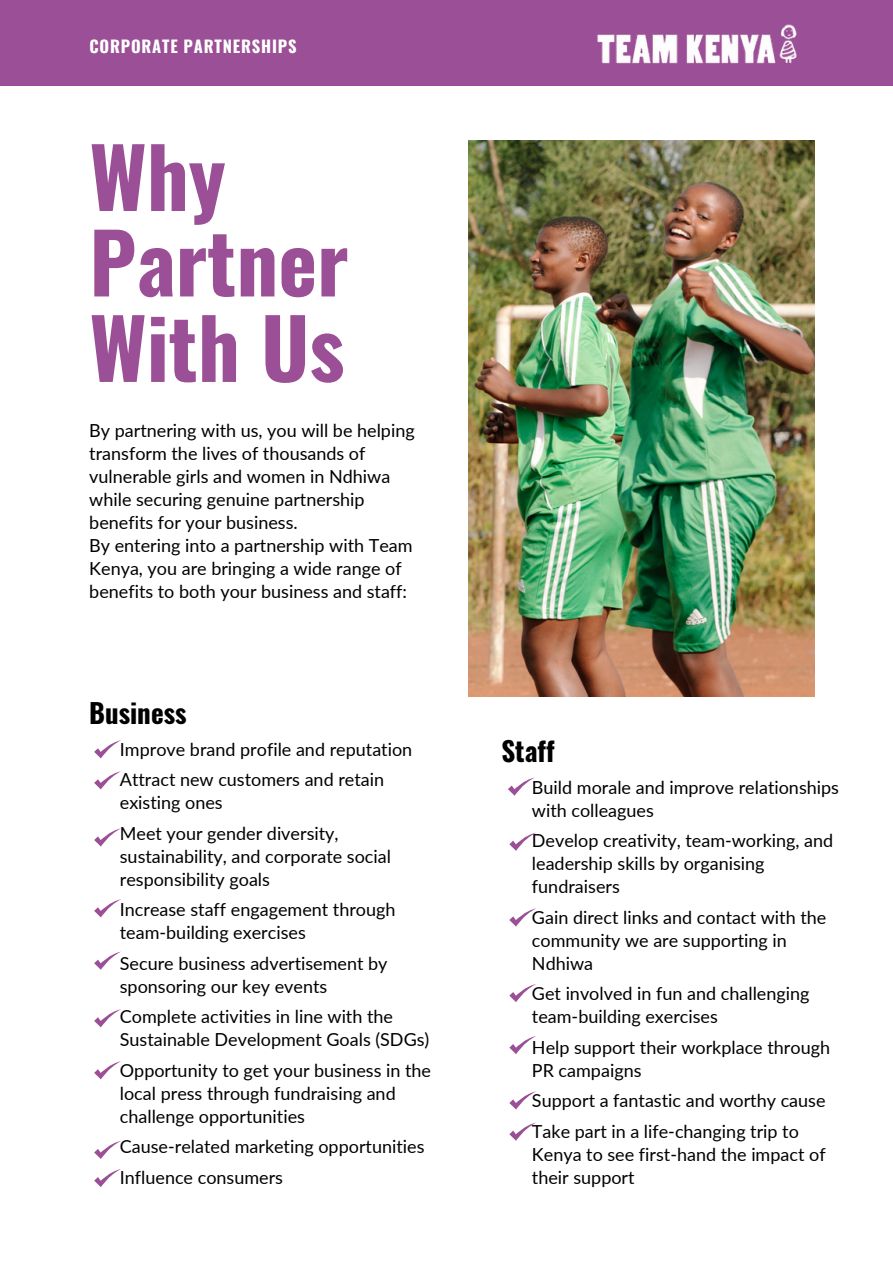
<style>
.page{position:relative;width:893px;height:1264px;background:#fff}
.page>*{position:absolute;margin:0;border:0;box-sizing:border-box;transform-origin:0 0}
.t1{font:700 82.35px/85.5px "Oswald";color:#9b4f96}
.t2{font:700 27px "Oswald";color:#000}
.t3{font:18px/23px "Lato";color:#000}
.t4{font:700 16.5px "Oswald";letter-spacing:.05em;color:#fff}
</style>
<div class="page">
<div style="left:0;top:0;width:892px;height:89px;background:#9b4f96"></div>
<img style="left:597px;top:24px;width:200px;height:40px">
<div style="left:0;top:86px;width:892px;height:552px;background:#fff"></div>
<img style="left:468px;top:141px;width:346px;height:555px">
<svg style="left:94px;top:740px;width:27px;height:18px"></svg>
<svg style="left:94px;top:771px;width:27px;height:18px"></svg>
<svg style="left:94px;top:828px;width:27px;height:18px"></svg>
<svg style="left:94px;top:899px;width:27px;height:18px"></svg>
<svg style="left:94px;top:951px;width:27px;height:18px"></svg>
<svg style="left:94px;top:1009px;width:27px;height:18px"></svg>
<svg style="left:94px;top:1061px;width:27px;height:18px"></svg>
<svg style="left:94px;top:1141px;width:27px;height:17px"></svg>
<svg style="left:94px;top:1169px;width:27px;height:17px"></svg>
<svg style="left:508px;top:777px;width:27px;height:18px"></svg>
<svg style="left:509px;top:832px;width:27px;height:18px"></svg>
<svg style="left:509px;top:908px;width:27px;height:18px"></svg>
<svg style="left:509px;top:984px;width:27px;height:17px"></svg>
<svg style="left:509px;top:1036px;width:27px;height:17px"></svg>
<svg style="left:509px;top:1091px;width:27px;height:18px"></svg>
<svg style="left:509px;top:1122px;width:27px;height:18px"></svg>
<p class="t4" style="left:89px;top:34px;width:209px">CORPORATE PARTNERSHIPS</p>
<p class="t1" style="left:89px;top:131px;width:261px">Why<br>Partner<br>With Us</p>
<p class="t3" style="left:89px;top:419px;width:327px">By partnering with us, you will be helping transform the lives of thousands of vulnerable girls and women in Ndhiwa while securing genuine partnership benefits for your business.</p>
<p class="t3" style="left:89px;top:534px;width:325px">By entering into a partnership with Team<br>Kenya, you are bringing a wide range of benefits to both your business and staff:</p>
<p class="t2" style="left:89px;top:692px;width:99px">Business</p>
<p class="t3" style="left:120px;top:737px;width:294px">Improve brand profile and reputation</p>
<p class="t3" style="left:120px;top:767px;width:266px">Attract new customers and retain existing ones</p>
<p class="t3" style="left:120px;top:821px;width:272px">Meet your gender diversity, sustainability, and corporate social responsibility goals</p>
<p class="t3" style="left:120px;top:897px;width:277px">Increase staff engagement through team-building exercises</p>
<p class="t3" style="left:120px;top:951px;width:269px">Secure business advertisement by sponsoring our key events</p>
<p class="t3" style="left:120px;top:1004px;width:311px">Complete activities in line with the<br>Sustainable Development Goals (SDGs)</p>
<p class="t3" style="left:120px;top:1058px;width:313px">Opportunity to get your business in the local press through fundraising and challenge opportunities</p>
<p class="t3" style="left:120px;top:1134px;width:306px">Cause-related marketing opportunities</p>
<p class="t3" style="left:120px;top:1165px;width:165px">Influence consumers</p>
<p class="t2" style="left:501px;top:730px;width:55px">Staff</p>
<p class="t3" style="left:532px;top:775px;width:308px">Build morale and improve relationships with colleagues</p>
<p class="t3" style="left:532px;top:828px;width:303px">Develop creativity, team-working, and leadership skills by organising fundraisers</p>
<p class="t3" style="left:532px;top:905px;width:296px">Gain direct links and contact with the community we are supporting in<br>Ndhiwa</p>
<p class="t3" style="left:532px;top:981px;width:279px">Get involved in fun and challenging team-building exercises</p>
<p class="t3" style="left:532px;top:1035px;width:299px">Help support their workplace through<br>PR campaigns</p>
<p class="t3" style="left:532px;top:1088px;width:295px">Support a fantastic and worthy cause</p>
<p class="t3" style="left:532px;top:1119px;width:295px">Take part in a life-changing trip to<br>Kenya to see first-hand the impact of their support</p>
</div>
